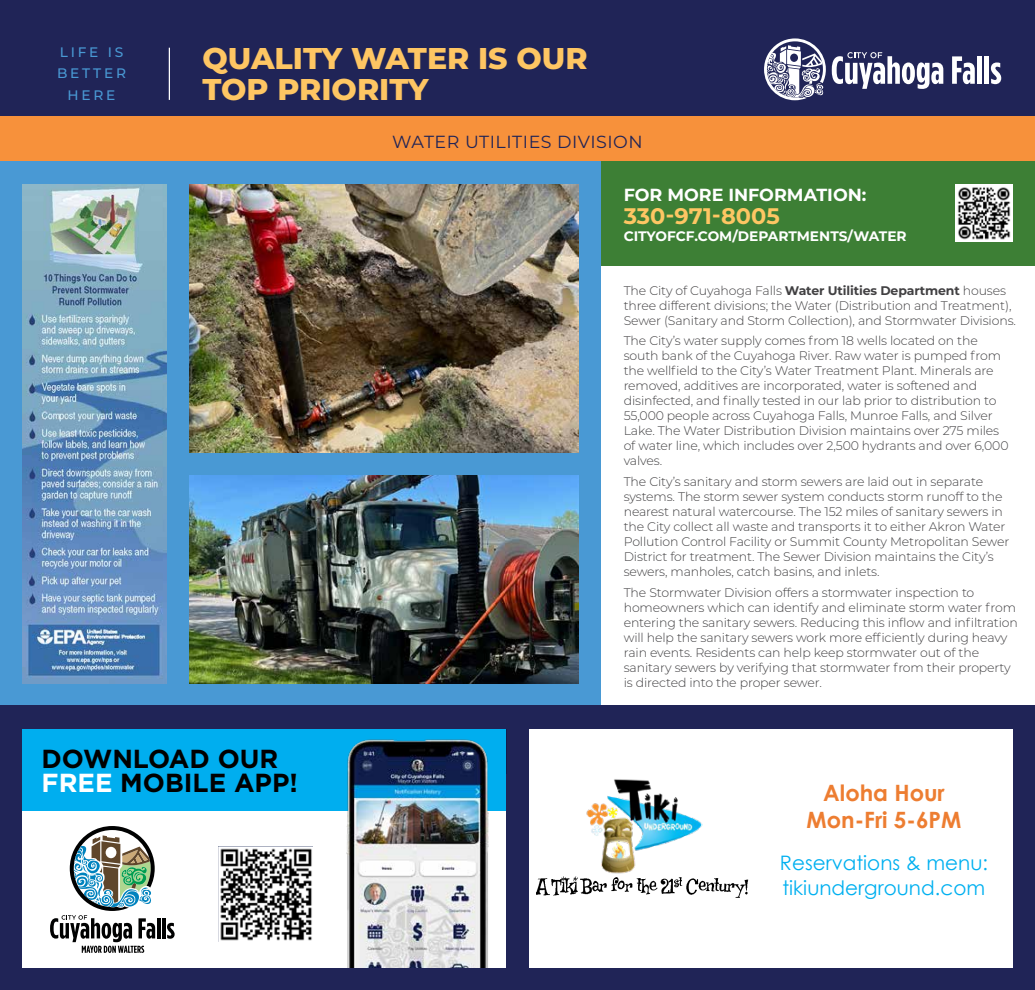
<style>
.page{position:relative;width:1035px;height:990px;background:#fff}
.page>*{position:absolute;margin:0;border:0;box-sizing:border-box;transform-origin:0 0}
.t1{font:800 30px/31.2px "Montserrat";color:#fec663}
.t2{font:700 26.12px/23.5px "Gotham HTF";color:#000}
.t3{font:700 22.5px/27.6px "Century Gothic";color:#ed7d31;text-align:center}
.t4{font:700 22.5px "Montserrat";color:#fec663}
.t5{font:20px/24.6px "Century Gothic";color:#00b0f0}
.t6{font:17.5px "Montserrat";letter-spacing:.03em;color:#202457}
.t7{font:700 17.5px "Montserrat";color:#fff}
.t8{font:700 13.75px "Montserrat";color:#fff}
.t9{font:500 13.75px/21.4px "Montserrat";letter-spacing:.2em;color:#4999d4;text-align:center}
.t10{font:300 12.5px/15px "Montserrat";letter-spacing:-.01em;color:#414042}
.s1{font-weight:700}
.s2{color:#fff}
</style>
<div class="page">
<div style="left:0;top:146px;width:1035px;height:672px;background:#4999d4"></div>
<div style="left:601px;top:250px;width:434px;height:456px;background:#fff"></div>
<div style="left:0;top:0;width:1035px;height:119px;background:#202457"></div>
<div style="left:601px;top:158px;width:434px;height:108px;background:#3d7f35"></div>
<hr style="left:169px;top:48px;width:1px;height:52px;background:#fff">
<svg style="left:952px;top:56px;width:23px;height:28px"></svg>
<div style="left:977px;top:56px;width:5px;height:28px;background:#fff"></div>
<hr style="left:985px;top:56px;width:4px;height:28px;background:#fff">
<svg style="left:991px;top:63px;width:10px;height:21px"></svg>
<svg style="left:832px;top:52px;width:111px;height:37px"></svg>
<svg style="left:764px;top:38px;width:62px;height:62px"></svg>
<div style="left:0;top:116px;width:1035px;height:45px;background:#f7913b"></div>
<div style="left:0;top:706px;width:1035px;height:284px;background:#202457"></div>
<img style="left:955px;top:184px;width:57px;height:57px">
<img style="left:22px;top:184px;width:144px;height:499px">
<img style="left:189px;top:184px;width:390px;height:269px">
<img style="left:189px;top:475px;width:390px;height:208px">
<div style="left:529px;top:729px;width:483px;height:239px;background:#fff"></div>
<img style="left:536px;top:876px;width:139px;height:20px">
<img style="left:674px;top:876px;width:9px;height:15px">
<img style="left:686px;top:878px;width:63px;height:20px">
<img style="left:586px;top:779px;width:117px;height:95px">
<div style="left:22px;top:729px;width:484px;height:239px;background:#fff"></div>
<img style="left:220px;top:848px;width:92px;height:93px">
<hr style="left:157px;top:918px;width:3px;height:20px;background:#000101">
<hr style="left:162px;top:918px;width:4px;height:20px;background:#000101">
<svg style="left:167px;top:923px;width:8px;height:16px"></svg>
<svg style="left:50px;top:826px;width:105px;height:127px"></svg>
<div style="left:22px;top:729px;width:484px;height:82px;background:#00aeef"></div>
<img style="left:346px;top:739px;width:143px;height:229px">
<p class="t9" style="left:57px;top:41px;width:70px">LIFE IS<br>BETTER<br>HERE</p>
<h1 class="t1" style="left:202px;top:41px;width:387px">QUALITY WATER IS OUR<br>TOP PRIORITY</h1>
<h3 class="t6" style="left:392px;top:130px;width:252px">WATER UTILITIES DIVISION</h3>
<h3 class="t7" style="left:624px;top:182px;width:244px">FOR MORE INFORMATION:</h3>
<h3 class="t4" style="left:624px;top:200px;width:158px">330-971-8005</h3>
<p class="t8" style="left:624px;top:226px;width:284px">CITYOFCF.COM/DEPARTMENTS/WATER</p>
<p class="t10" style="left:624px;top:282px;width:394px">The City of Cuyahoga Falls <span class="s1">Water Utilities Department</span> houses three different divisions; the Water (Distribution and Treatment),<br>Sewer (Sanitary and Storm Collection), and Stormwater Divisions.</p>
<p class="t10" style="left:624px;top:333px;width:386px">The City’s water supply comes from 18 wells located on the south bank of the Cuyahoga River. Raw water is pumped from the wellfield to the City’s Water Treatment Plant. Minerals are removed, additives are incorporated, water is softened and disinfected, and finally tested in our lab prior to distribution to 55,000 people across Cuyahoga Falls, Munroe Falls, and Silver Lake. The Water Distribution Division maintains over 275 miles of water line, which includes over 2,500 hydrants and over 6,000 valves.</p>
<p class="t10" style="left:624px;top:474px;width:387px">The City’s sanitary and storm sewers are laid out in separate systems. The storm sewer system conducts storm runoff to the nearest natural watercourse. The 152 miles of sanitary sewers in the City collect all waste and transports it to either Akron Water Pollution Control Facility or Summit County Metropolitan Sewer District for treatment. The Sewer Division maintains the City’s sewers, manholes, catch basins, and inlets.</p>
<p class="t10" style="left:624px;top:584px;width:396px">The Stormwater Division offers a stormwater inspection to homeowners which can identify and eliminate storm water from entering the sanitary sewers. Reducing this inflow and infiltration will help the sanitary sewers work more efficiently during heavy rain events. Residents can help keep stormwater out of the sanitary sewers by verifying that stormwater from their property is directed into the proper sewer.</p>
<h2 class="t2" style="left:42px;top:746px;width:258px">DOWNLOAD OUR<br><span class="s2">FREE</span> MOBILE APP!</h2>
<h3 class="t3" style="left:807px;top:778px;width:156px">Aloha Hour<br>Mon-Fri 5-6PM</h3>
<h3 class="t5" style="left:780px;top:850px;width:210px">Reservations &amp; menu: tikiunderground.com</h3>
</div>
